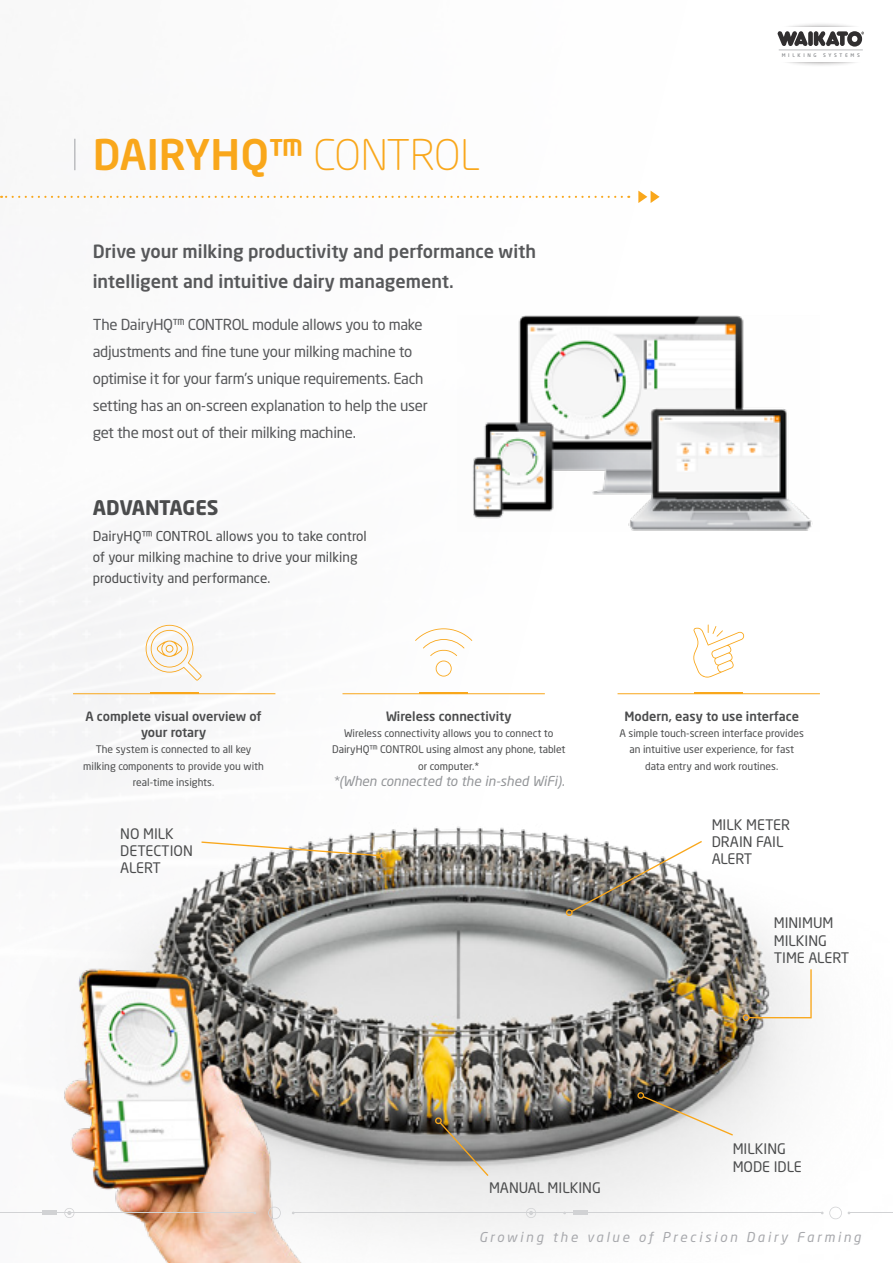
<style>
.page{position:relative;width:893px;height:1263px;background:#fff}
.page>*{position:absolute;margin:0;border:0;box-sizing:border-box;transform-origin:0 0}
.t1{font:500 41.7px "Neo Sans W1 G";color:#f9a71b}
.t2{font:700 19.95px "Neo Sans W1 G";letter-spacing:-.015em;color:#4b4c4d}
.t3{font:500 18px/30px "Neo Sans W1 G";color:#57585a}
.t4{font:15px/27px "Neo Sans W1 G";letter-spacing:-.02em;color:#57585a}
.t5{font:14.4px/17.2px "Neo Sans W1 G";color:#4b4c4d}
.t6{font:13.5px/21px "Neo Sans W1 G";color:#4b4c4d}
.t7{font:italic 13.5px "Neo Sans W1 G";letter-spacing:.2em;color:#a8a9ad}
.t8{font:italic 13.5px "Neo Sans W1 G";color:#939598}
.t9{font:500 12.75px/16.2px "Neo Sans W1 G";color:#4b4c4d;text-align:center}
.t10{font:10.35px/16.2px "Neo Sans W1 G";color:#4b4c4d;text-align:center}
.t11{font:500 4.95px "Neo Sans W1 G";letter-spacing:.54em;color:#939598}
.s1{font-weight:300}
</style>
<div class="page">
<img style="left:42px;top:826px;width:806px;height:407px">
<img style="left:43px;top:946px;width:275px;height:317px">
<div style="left:779px;top:22px;width:84px;height:21px;background:#231f20;opacity:.6"></div>
<div style="left:779px;top:46px;width:84px;height:20px;background:#231f20;opacity:.6"></div>
<svg style="left:777px;top:27px;width:87px;height:35px"></svg>
<hr style="left:779px;top:50px;width:84px;height:1px;background:#bcbdc0">
<hr style="left:74px;top:139px;width:2px;height:31px;background:#bcbdc0">
<svg style="left:638px;top:191px;width:22px;height:12px"></svg>
<img style="left:473px;top:316px;width:340px;height:215px">
<hr style="left:73px;top:693px;width:202px;height:1px;background:#f9a71b">
<hr style="left:342px;top:693px;width:203px;height:1px;background:#f9a71b">
<hr style="left:617px;top:693px;width:203px;height:1px;background:#f9a71b">
<svg style="left:747px;top:968px;width:65px;height:51px"></svg>
<div style="left:742px;top:1014px;width:8px;height:7px;border:1px solid #f9a71b;border-radius:2px"></div>
<svg style="left:146px;top:625px;width:56px;height:55px"></svg>
<svg style="left:415px;top:628px;width:57px;height:48px"></svg>
<svg style="left:693px;top:624px;width:52px;height:54px"></svg>
<svg style="left:637px;top:1091px;width:97px;height:46px;background:#b1aea9"></svg>
<svg style="left:434px;top:1117px;width:56px;height:60px;background:#8e8a83"></svg>
<hr style="left:0;top:1212px;width:255px;height:1px;background:#d1d2d4">
<hr style="left:293px;top:1212px;width:529px;height:1px;background:#d1d2d4">
<hr style="left:849px;top:1212px;width:44px;height:1px;background:#d1d2d4">
<svg style="left:64px;top:1208px;width:10px;height:10px"></svg>
<svg style="left:526px;top:1208px;width:10px;height:10px"></svg>
<svg style="left:268px;top:1207px;width:13px;height:12px"></svg>
<svg style="left:821px;top:1207px;width:21px;height:12px"></svg>
<hr style="left:573px;top:1211px;width:15px;height:4px;background:#d1d2d4">
<hr style="left:43px;top:1211px;width:14px;height:4px;background:#d1d2d4">
<svg style="left:200px;top:841px;width:187px;height:19px"></svg>
<svg style="left:566px;top:840px;width:137px;height:77px"></svg>
<svg style="left:1px;top:196px;width:621px;height:2px"></svg>
<p class="t1" style="left:93px;top:128px;width:389px">DAIRYHQ™ <span class="s1">CONTROL</span></p>
<p class="t3" style="left:93px;top:236px;width:445px">Drive your milking productivity and performance with intelligent and intuitive dairy management.</p>
<p class="t4" style="left:93px;top:311px;width:336px">The DairyHQ™ CONTROL module allows you to make adjustments and fine tune your milking machine to optimise it for your farm’s unique requirements. Each setting has an on-screen explanation to help the user get the most out of their milking machine.</p>
<p class="t2" style="left:93px;top:495px;width:127px">ADVANTAGES</p>
<p class="t6" style="left:93px;top:526px;width:276px">DairyHQ™ CONTROL allows you to take control of your milking machine to drive your milking productivity and performance.</p>
<p class="t9" style="left:86px;top:708px;width:178px">A complete visual overview of your rotary</p>
<p class="t10" style="left:83px;top:741px;width:182px">The system is connected to all key milking components to provide you with real-time insights.</p>
<p class="t9" style="left:386px;top:708px;width:127px">Wireless connectivity</p>
<p class="t10" style="left:332px;top:725px;width:235px">Wireless connectivity allows you to connect to<br>DairyHQ™ CONTROL using almost any phone, tablet or computer.*</p>
<p class="t8" style="left:333px;top:772px;width:233px">*(When connected to the in-shed WiFi).</p>
<p class="t11" style="left:782px;top:52px;width:36px">MILKING</p>
<p class="t11" style="left:823px;top:52px;width:38px">SYSTEMS</p>
<p class="t9" style="left:624px;top:708px;width:176px">Modern, easy to use interface</p>
<p class="t10" style="left:619px;top:725px;width:186px">A simple touch-screen interface provides an intuitive user experience, for fast data entry and work routines.</p>
<p class="t5" style="left:120px;top:824px;width:74px">NO MILK<br>DETECTION<br>ALERT</p>
<p class="t5" style="left:712px;top:815px;width:80px">MILK METER<br>DRAIN FAIL<br>ALERT</p>
<p class="t5" style="left:774px;top:914px;width:77px">MINIMUM<br>MILKING<br>TIME ALERT</p>
<p class="t5" style="left:733px;top:1140px;width:55px">MILKING</p>
<p class="t5" style="left:733px;top:1157px;width:71px">MODE IDLE</p>
<p class="t5" style="left:489px;top:1179px;width:113px">MANUAL MILKING</p>
<p class="t7" style="left:479px;top:1229px;width:383px">Growing the value of Precision Dairy Farming</p>
</div>
